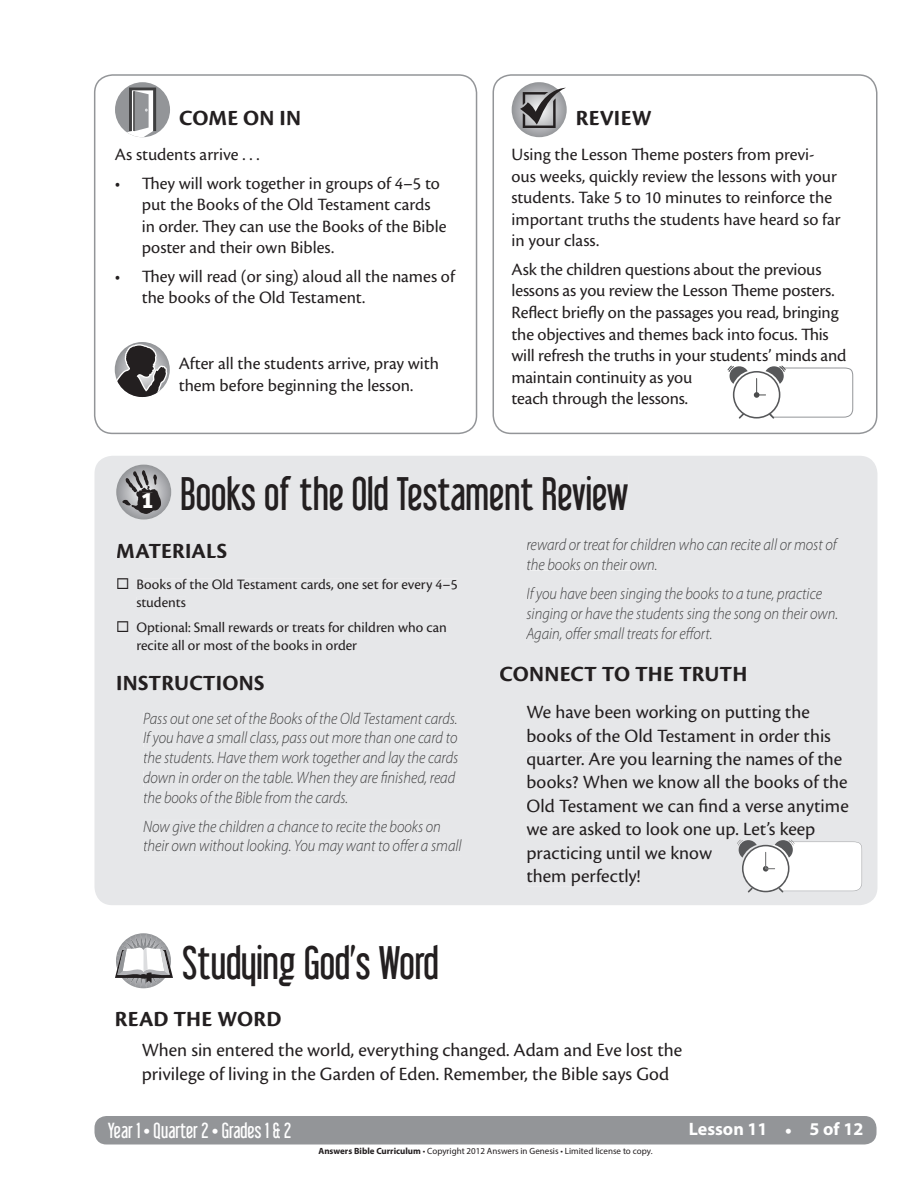
<style>
.page{position:relative;width:918px;height:1188px;background:#fff}
.page>*{position:absolute;margin:0;border:0;box-sizing:border-box;transform-origin:0 0}
.t1{font:42px "Libel Suit";color:#231f20}
.t2{font:700 22.5px "Cronos Pro";letter-spacing:.01em;color:#231f20}
.t3{font:19.5px/23.4px "Cronos Pro";color:#231f20}
.t4{font:19.5px "Libel Suit";color:#fff}
.t5{font:18px/21.6px "Cronos Pro";letter-spacing:-.005em;color:#231f20}
.t6{font:700 18px "Myriad Pro";color:#fff}
.t7{font:italic 300 16.5px/19.8px "Myriad Pro";color:#3f3f40;scale:.9 1}
.t8{font:15px/18px "Cronos Pro";color:#231f20}
.t9{font:9px "Myriad Pro";color:#231f20}
.s1{font-family:"Bree";font-weight:700;font-size:22.95px;color:#fff}
.s2{font-family:"Libel Suit";font-weight:400;font-size:19.5px}
.s3{font-weight:700}
</style>
<div class="page">
<div style="left:94px;top:1116px;width:783px;height:28px;background:#939598;border-radius:12px"></div>
<svg style="left:115px;top:82px;width:55px;height:55px"></svg>
<svg style="left:115px;top:88px;width:41px;height:49px"></svg>
<hr style="left:133px;top:91px;width:2px;height:40px;background:#3e3e3f">
<svg style="left:115px;top:344px;width:53px;height:53px"></svg>
<svg style="left:512px;top:82px;width:55px;height:55px"></svg>
<svg style="left:520px;top:88px;width:46px;height:40px;background:#8a8a8c"></svg>
<svg style="left:728px;top:366px;width:125px;height:53px"></svg>
<div style="left:94px;top:456px;width:783px;height:449px;background:#e6e7e9"></div>
<svg style="left:116px;top:465px;width:55px;height:55px;background:#9f9fa2"></svg>
<div style="left:142px;top:493px;width:10px;height:15px;background:#231f20"></div>
<div style="left:182px;top:476px;width:446px;height:35px;background:#e6e7e9"></div>
<div style="left:117px;top:543px;width:110px;height:15px;background:#e6e7e9"></div>
<div style="left:137px;top:579px;width:321px;height:13px;background:#e6e7e9"></div>
<div style="left:137px;top:597px;width:49px;height:10px;background:#e6e7e9"></div>
<div style="left:137px;top:622px;width:310px;height:13px;background:#e6e7e9"></div>
<div style="left:137px;top:640px;width:220px;height:10px;background:#e6e7e9"></div>
<div style="left:118px;top:676px;width:146px;height:15px;background:#e6e7e9"></div>
<div style="left:144px;top:712px;width:314px;height:12px;background:#e6e7e9"></div>
<div style="left:144px;top:732px;width:313px;height:15px;background:#e6e7e9"></div>
<div style="left:144px;top:752px;width:314px;height:15px;background:#e6e7e9"></div>
<div style="left:144px;top:771px;width:311px;height:16px;background:#e6e7e9"></div>
<div style="left:144px;top:791px;width:204px;height:12px;background:#e6e7e9"></div>
<div style="left:144px;top:820px;width:297px;height:15px;background:#e6e7e9"></div>
<div style="left:144px;top:840px;width:318px;height:15px;background:#e6e7e9"></div>
<div style="left:527px;top:539px;width:312px;height:12px;background:#e6e7e9"></div>
<div style="left:527px;top:558px;width:130px;height:12px;background:#e6e7e9"></div>
<div style="left:527px;top:587px;width:295px;height:16px;background:#e6e7e9"></div>
<div style="left:527px;top:607px;width:311px;height:15px;background:#e6e7e9"></div>
<div style="left:526px;top:627px;width:186px;height:15px;background:#e6e7e9"></div>
<div style="left:500px;top:667px;width:246px;height:15px;background:#e6e7e9"></div>
<div style="left:527px;top:705px;width:283px;height:17px;background:#e6e7e9"></div>
<div style="left:528px;top:728px;width:303px;height:14px;background:#e6e7e9"></div>
<div style="left:527px;top:752px;width:315px;height:17px;background:#e6e7e9"></div>
<div style="left:528px;top:775px;width:271px;height:14px;background:#e6e7e9"></div>
<div style="left:804px;top:775px;width:44px;height:14px;background:#e6e7e9"></div>
<div style="left:527px;top:799px;width:322px;height:17px;background:#e6e7e9"></div>
<div style="left:527px;top:822px;width:288px;height:17px;background:#e6e7e9"></div>
<div style="left:528px;top:845px;width:184px;height:18px;background:#e6e7e9"></div>
<div style="left:527px;top:869px;width:113px;height:17px;background:#e6e7e9"></div>
<svg style="left:737px;top:840px;width:125px;height:52px"></svg>
<div style="left:493px;top:74px;width:385px;height:360px;border:2px solid #939598;border-radius:18px"></div>
<div style="left:94px;top:74px;width:383px;height:360px;border:2px solid #939598;border-radius:18px"></div>
<svg style="left:115px;top:934px;width:58px;height:55px"></svg>
<svg style="left:117px;top:578px;width:11px;height:11px"></svg>
<svg style="left:117px;top:621px;width:11px;height:11px"></svg>
<p class="t2" style="left:179px;top:105px;width:123px">COME ON IN</p>
<p class="t5" style="left:115px;top:144px;width:146px">As students arrive . . .</p>
<p class="t5" style="left:142px;top:172px;width:306px;text-indent:-27px">• They will work together in groups of 4–5 to put the Books of the Old Testament cards in order. They can use the Books of the Bible poster and their own Bibles.</p>
<p class="t5" style="left:142px;top:265px;width:315px;text-indent:-27px">• They will read (or sing) aloud all the names of the books of the Old Testament.</p>
<p class="t5" style="left:179px;top:353px;width:262px">After all the students arrive, pray with them before beginning the lesson.</p>
<p class="t2" style="left:576px;top:105px;width:77px">REVIEW</p>
<p class="t5" style="left:512px;top:144px;width:331px">Using the Lesson Theme posters from previ&shy;ous weeks, quickly review the lessons with your students. Take 5 to 10 minutes to reinforce the important truths the students have heard so far in your class.</p>
<p class="t5" style="left:512px;top:258px;width:337px">Ask the children questions about the previous lessons as you review the Lesson Theme posters.<br>Reflect briefly on the passages you read, bringing the objectives and themes back into focus. This will refresh the truths in your students’ minds and maintain continuity as you<br>teach through the lessons.</p>
<h1 class="t1" style="left:142px;top:469px;width:488px"><span class="s1">1</span> Books of the Old Testament Review</h1>
<p class="t2" style="left:116px;top:538px;width:113px">MATERIALS</p>
<p class="t8" style="left:136px;top:575px;width:323px">Books of the Old Testament cards, one set for every 4–5 students</p>
<p class="t8" style="left:136px;top:618px;width:312px">Optional: Small rewards or treats for children who can recite all or most of the books in order</p>
<p class="t2" style="left:116px;top:670px;width:150px">INSTRUCTIONS</p>
<p class="t7" style="left:143px;top:709px;width:352px">Pass out one set of the Books of the Old Testament cards.<br>If you have a small class, pass out more than one card to the students. Have them work together and lay the cards down in order on the table. When they are finished, read the books of the Bible from the cards.</p>
<p class="t7" style="left:143px;top:817px;width:355px">Now give the children a chance to recite the books on their own without looking. You may want to offer a small</p>
<p class="t7" style="left:526px;top:535px;width:346px">reward or treat for children who can recite all or most of the books on their own.</p>
<p class="t7" style="left:526px;top:584px;width:348px">If you have been singing the books to a tune, practice singing or have the students sing the song on their own.<br>Again, offer small treats for effort.</p>
<p class="t2" style="left:500px;top:661px;width:249px">CONNECT TO THE TRUTH</p>
<p class="t3" style="left:526px;top:701px;width:324px">We have been working on putting the books of the Old Testament in order this quarter. Are you learning the names of the books? When we know all the books of the Old Testament we can find a verse anytime we are asked to look one up. Let’s keep practicing until we know<br>them perfectly!</p>
<h1 class="t1" style="left:182px;top:938px;width:258px">Studying God’s Word</h1>
<p class="t2" style="left:115px;top:1006px;width:168px">READ THE WORD</p>
<p class="t3" style="left:142px;top:1039px;width:542px">When sin entered the world, everything changed. Adam and Eve lost the privilege of living in the Garden of Eden. Remember, the Bible says God</p>
<p class="t4" style="left:108px;top:1118px;width:185px">Year 1 • Quarter 2 • Grades 1 &amp; 2</p>
<p class="t6" style="left:689px;top:1118px;width:176px">Lesson 11 <span class="s2">•</span> 5 of 12</p>
<p class="t9" style="left:318px;top:1145px;width:336px"><span class="s3">Answers Bible Curriculum</span> • Copyright 2012 Answers in Genesis • Limited license to copy.</p>
</div>
